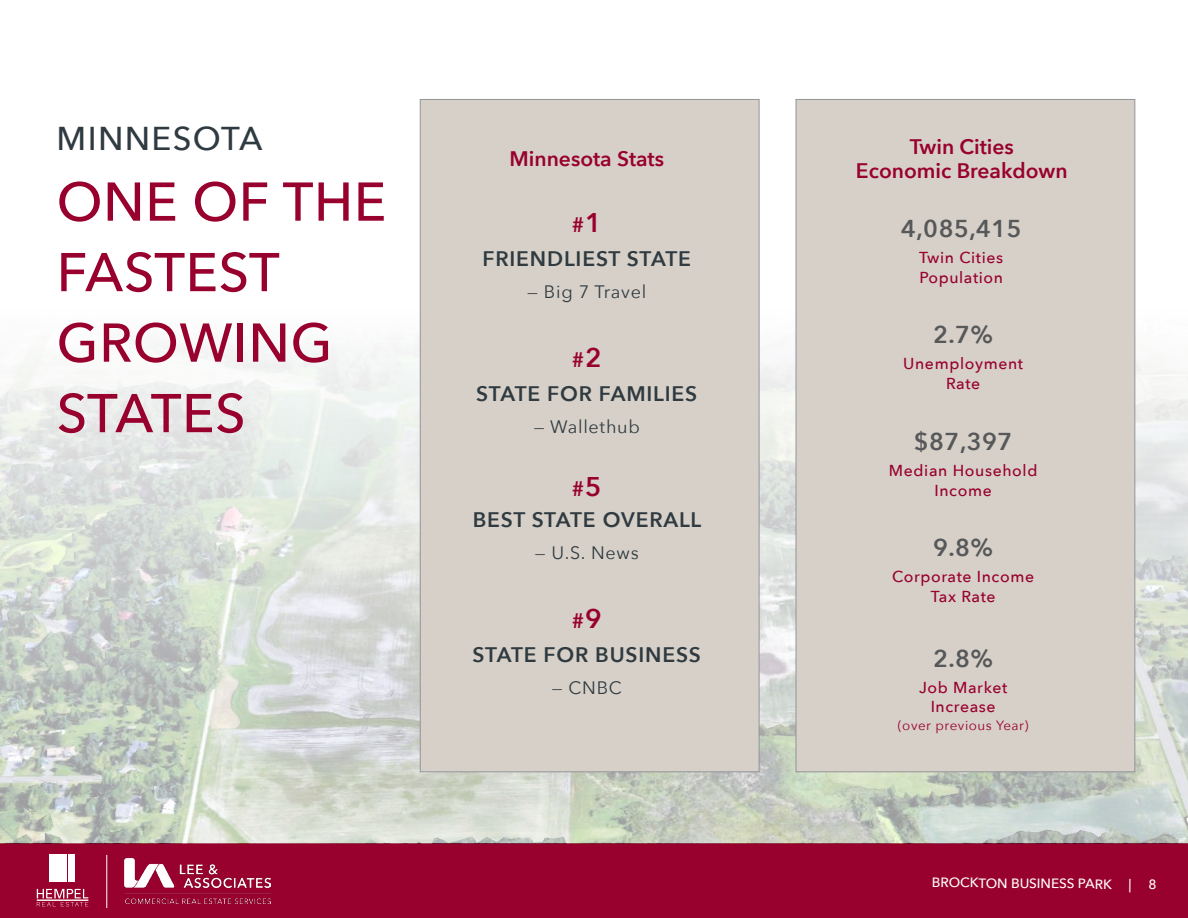
<style>
.page{position:relative;width:1188px;height:918px;background:#fff}
.page>*{position:absolute;margin:0;border:0;box-sizing:border-box;transform-origin:0 0}
.t1{font:500 54px/70.5px "Avenir Next";letter-spacing:.01em;color:#98012d}
.t2{font:500 33px "Avenir Next";letter-spacing:.04em;color:#2f3b41}
.t3{font:600 24.3px "Avenir Next";letter-spacing:.02em;color:#57585a}
.t4{font:600 21px "Avenir Next";letter-spacing:.04em;color:#2f3b41}
.t5{font:600 21px "Avenir Next";color:#98012d}
.t6{font:18px "Avenir Next";letter-spacing:.04em;color:#2f3b41}
.t7{font:500 15.9px "Avenir Next";letter-spacing:.04em;color:#98012d}
.t8{font:500 13.5px "Avenir Next";color:#fff}
.t9{font:13.35px "Avenir Next";letter-spacing:.04em;color:#98012d}
.s1{font-size:27px}
</style>
<div class="page">
<div style="left:0;top:844px;width:1188px;height:74px;background:#98012d"></div>
<img style="left:125px;top:859px;width:146px;height:45px">
<div style="left:49px;top:854px;width:7px;height:28px;background:#fff"></div>
<div style="left:68px;top:854px;width:7px;height:28px;background:#fff"></div>
<div style="left:57px;top:854px;width:10px;height:11px;background:#fff"></div>
<div style="left:57px;top:866px;width:10px;height:16px;background:#fff"></div>
<svg style="left:37px;top:889px;width:51px;height:18px"></svg>
<hr style="left:37px;top:900px;width:51px;height:1px;background:#fff">
<hr style="left:107px;top:855px;width:1px;height:53px;background:#fff">
<img style="left:0;top:152px;width:1188px;height:692px">
<div style="left:796px;top:99px;width:339px;height:673px;background:#d7d0c8;border:1px solid #939599"></div>
<div style="left:420px;top:99px;width:339px;height:673px;background:#d7d0c8;border:1px solid #939599"></div>
<p class="t2" style="left:57px;top:111px;width:208px">MINNESOTA</p>
<p class="t1" style="left:57px;top:165px;width:331px">ONE OF THE<br>FASTEST<br>GROWING<br>STATES</p>
<p class="t5" style="left:510px;top:141px;width:156px">Minnesota Stats</p>
<p class="t5" style="left:572px;top:207px;width:31px">#<span class="s1">1</span></p>
<p class="t4" style="left:483px;top:241px;width:210px">FRIENDLIEST STATE</p>
<p class="t6" style="left:527px;top:276px;width:121px">— Big 7 Travel</p>
<p class="t5" style="left:572px;top:342px;width:31px">#<span class="s1">2</span></p>
<p class="t4" style="left:476px;top:376px;width:223px">STATE FOR FAMILIES</p>
<p class="t6" style="left:534px;top:411px;width:108px">— Wallethub</p>
<p class="t5" style="left:572px;top:471px;width:31px">#<span class="s1">5</span></p>
<p class="t4" style="left:473px;top:502px;width:230px">BEST STATE OVERALL</p>
<p class="t6" style="left:535px;top:537px;width:105px">— U.S. News</p>
<p class="t5" style="left:572px;top:603px;width:31px">#<span class="s1">9</span></p>
<p class="t4" style="left:473px;top:637px;width:230px">STATE FOR BUSINESS</p>
<p class="t6" style="left:552px;top:672px;width:72px">— CNBC</p>
<p class="t5" style="left:910px;top:129px;width:106px">Twin Cities</p>
<p class="t5" style="left:856px;top:153px;width:213px">Economic Breakdown</p>
<p class="t3" style="left:901px;top:208px;width:122px">4,085,415</p>
<p class="t7" style="left:919px;top:244px;width:86px">Twin Cities</p>
<p class="t7" style="left:919px;top:264px;width:85px">Population</p>
<p class="t3" style="left:933px;top:314px;width:62px">2.7%</p>
<p class="t7" style="left:903px;top:350px;width:121px">Unemployment</p>
<p class="t7" style="left:946px;top:369px;width:36px">Rate</p>
<p class="t3" style="left:914px;top:421px;width:100px">$87,397</p>
<p class="t7" style="left:889px;top:457px;width:150px">Median Household</p>
<p class="t7" style="left:935px;top:477px;width:59px">Income</p>
<p class="t3" style="left:933px;top:527px;width:62px">9.8%</p>
<p class="t7" style="left:892px;top:563px;width:143px">Corporate Income</p>
<p class="t7" style="left:931px;top:583px;width:66px">Tax Rate</p>
<p class="t3" style="left:933px;top:638px;width:62px">2.8%</p>
<p class="t7" style="left:919px;top:674px;width:90px">Job Market</p>
<p class="t7" style="left:931px;top:693px;width:66px">Increase</p>
<p class="t9" style="left:898px;top:714px;width:132px">(over previous Year)</p>
<p class="t8" style="left:932px;top:872px;width:226px">BROCKTON BUSINESS PARK | 8</p>
</div>
